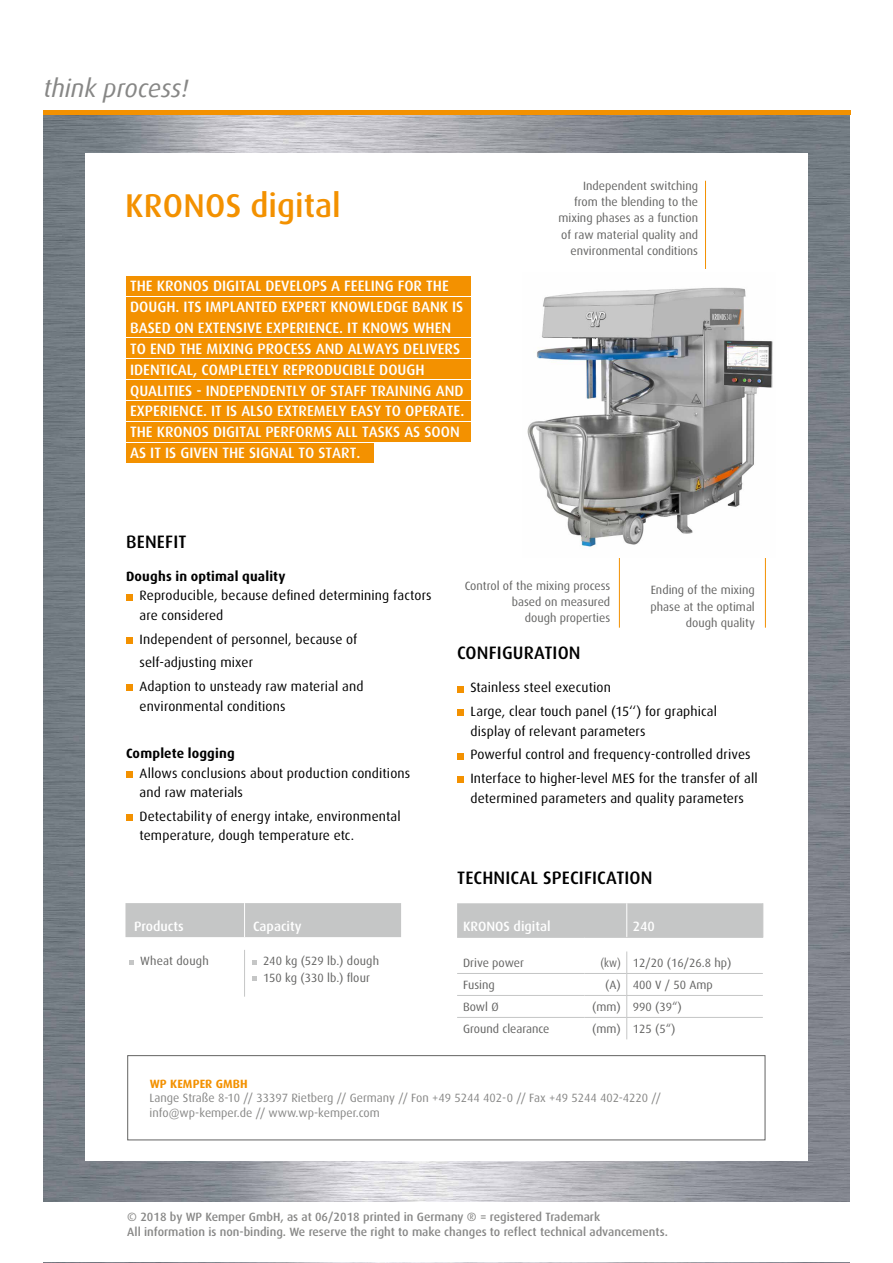
<style>
.page{position:relative;width:893px;height:1263px;background:#fff}
.page>*{position:absolute;margin:0;border:0;box-sizing:border-box;transform-origin:0 0}
.t1{font:500 33px "Dax Pro";color:#f39100}
.t2{font:italic 25.2px "Dax";color:#878786}
.t3{font:500 18px "Dax Pro";letter-spacing:.01em;color:#000}
.t4{font:500 15px/20.9px "Dax Pro";color:#fff}
.t5{font:13.5px/23.7px "Dax Pro";letter-spacing:.01em;color:#000}
.t6{font:700 13.5px "Dax Pro";letter-spacing:.015em;color:#000}
.t7{font:500 13.5px "Dax Pro";color:#fff}
.t8{font:12px/16.2px "Dax Pro";color:#636362;text-align:right}
.t9{font:500 12px/14.4px "Dax Pro";color:#878786}
.t10{font:12px/14.4px "Dax Pro";color:#878786}
.t11{font:12px "Dax Pro";color:#636362;scale:.86 1}
.t12{font:700 12px "Dax Pro";letter-spacing:.01em;color:#f39100}
.t13{font:12px "Dax Pro";letter-spacing:.02em;color:#636362}
</style>
<div class="page">
<img style="left:43px;top:114px;width:807px;height:1149px">
<div style="left:0;top:1203px;width:893px;height:59px;background:#fff"></div>
<div style="left:85px;top:153px;width:723px;height:1008px;background:#fff"></div>
<hr style="left:43px;top:110px;width:808px;height:4px;background:#f39100">
<div style="left:127px;top:1055px;width:638px;height:85px;border:1px solid #636362"></div>
<div style="left:127px;top:444px;width:247px;height:19px;background:#f39100"></div>
<div style="left:127px;top:423px;width:344px;height:19px;background:#f39100"></div>
<div style="left:125px;top:903px;width:276px;height:34px;background:#c5c6c6"></div>
<hr style="left:244px;top:950px;width:1px;height:47px;background:#c5c6c6">
<hr style="left:244px;top:903px;width:1px;height:34px;background:#fff">
<svg style="left:130px;top:960px;width:4px;height:4px"></svg>
<svg style="left:252px;top:960px;width:5px;height:4px"></svg>
<svg style="left:252px;top:976px;width:5px;height:5px"></svg>
<div style="left:127px;top:276px;width:344px;height:20px;background:#f39100"></div>
<div style="left:127px;top:318px;width:344px;height:19px;background:#f39100"></div>
<div style="left:127px;top:359px;width:344px;height:19px;background:#f39100"></div>
<div style="left:127px;top:339px;width:344px;height:19px;background:#f39100"></div>
<div style="left:127px;top:380px;width:344px;height:19px;background:#f39100"></div>
<div style="left:127px;top:401px;width:344px;height:19px;background:#f39100"></div>
<div style="left:127px;top:297px;width:344px;height:19px;background:#f39100"></div>
<hr style="left:705px;top:181px;width:1px;height:88px;background:#f39100">
<hr style="left:765px;top:527px;width:1px;height:101px;background:#f39100">
<div style="left:457px;top:903px;width:305px;height:34px;background:#c5c6c6"></div>
<hr style="left:457px;top:973px;width:128px;height:1px;background:#c5c6c6">
<hr style="left:585px;top:973px;width:42px;height:1px;background:#c5c6c6">
<hr style="left:627px;top:973px;width:136px;height:1px;background:#c5c6c6">
<hr style="left:457px;top:995px;width:128px;height:1px;background:#c5c6c6">
<hr style="left:585px;top:995px;width:42px;height:1px;background:#c5c6c6">
<hr style="left:627px;top:995px;width:136px;height:1px;background:#c5c6c6">
<hr style="left:457px;top:1017px;width:128px;height:1px;background:#c5c6c6">
<hr style="left:585px;top:1017px;width:42px;height:1px;background:#c5c6c6">
<hr style="left:627px;top:1017px;width:136px;height:1px;background:#c5c6c6">
<hr style="left:457px;top:937px;width:128px;height:1px;background:#c5c6c6">
<hr style="left:585px;top:937px;width:42px;height:1px;background:#c5c6c6">
<hr style="left:627px;top:937px;width:136px;height:1px;background:#c5c6c6">
<hr style="left:762px;top:903px;width:1px;height:34px;background:#c5c6c6">
<hr style="left:626px;top:903px;width:1px;height:34px;background:#fff">
<svg style="left:626px;top:951px;width:1px;height:88px"></svg>
<div style="left:126px;top:594px;width:7px;height:6px;background:#f39100"></div>
<div style="left:126px;top:637px;width:7px;height:7px;background:#f39100"></div>
<div style="left:126px;top:685px;width:7px;height:6px;background:#f39100"></div>
<div style="left:126px;top:771px;width:7px;height:7px;background:#f39100"></div>
<div style="left:126px;top:814px;width:7px;height:7px;background:#f39100"></div>
<div style="left:457px;top:686px;width:7px;height:6px;background:#f39100"></div>
<div style="left:457px;top:709px;width:7px;height:7px;background:#f39100"></div>
<div style="left:457px;top:753px;width:7px;height:6px;background:#f39100"></div>
<div style="left:457px;top:776px;width:7px;height:7px;background:#f39100"></div>
<hr style="left:619px;top:542px;width:1px;height:86px;background:#f39100">
<img style="left:527px;top:287px;width:246px;height:271px">
<h2 class="t2" style="left:43px;top:75px;width:147px">think process!</h2>
<h1 class="t1" style="left:125px;top:184px;width:217px">KRONOS digital</h1>
<p class="t4" style="left:130px;top:275px;width:336px">THE KRONOS DIGITAL DEVELOPS A FEELING FOR THE DOUGH. ITS IMPLANTED EXPERT KNOWLEDGE BANK IS BASED ON EXTENSIVE EXPERIENCE. IT KNOWS WHEN TO END THE MIXING PROCESS AND ALWAYS DELIVERS IDENTICAL, COMPLETELY REPRODUCIBLE DOUGH QUALITIES - INDEPENDENTLY OF STAFF TRAINING AND EXPERIENCE. IT IS ALSO EXTREMELY EASY TO OPERATE.<br>THE KRONOS DIGITAL PERFORMS ALL TASKS AS SOON AS IT IS GIVEN THE SIGNAL TO START.</p>
<p class="t8" style="left:558px;top:177px;width:141px">Independent switching from the blending to the mixing phases as a function of raw material quality and environmental conditions</p>
<h3 class="t3" style="left:126px;top:530px;width:62px">BENEFIT</h3>
<p class="t6" style="left:126px;top:567px;width:161px">Doughs in optimal quality</p>
<p class="t5" style="left:140px;top:585px;width:294px;line-height:19.5px">Reproducible, because defined determining factors are considered</p>
<p class="t5" style="left:140px;top:627px;width:225px">Independent of personnel, because of self-adjusting mixer<br>Adaption to unsteady raw material and</p>
<p class="t5" style="left:140px;top:694px;width:147px">environmental conditions</p>
<p class="t6" style="left:126px;top:745px;width:110px">Complete logging</p>
<p class="t5" style="left:140px;top:763px;width:272px;line-height:19.5px">Allows conclusions about production conditions and raw materials</p>
<p class="t5" style="left:140px;top:806px;width:263px;line-height:19.5px">Detectability of energy intake, environmental temperature, dough temperature etc.</p>
<p class="t7" style="left:134px;top:917px;width:51px">Products</p>
<p class="t7" style="left:253px;top:917px;width:50px">Capacity</p>
<p class="t13" style="left:140px;top:954px;width:70px">Wheat dough</p>
<p class="t8" style="left:263px;top:953px;width:118px;text-align:left">240 kg (529 lb.) dough<br>150 kg (330 lb.) flour</p>
<p class="t8" style="left:465px;top:577px;width:147px">Control of the mixing process based on measured<br>dough properties</p>
<p class="t8" style="left:650px;top:582px;width:106px">Ending of the mixing phase at the optimal dough quality</p>
<h3 class="t3" style="left:457px;top:641px;width:125px">CONFIGURATION</h3>
<p class="t5" style="left:470px;top:675px;width:248px">Stainless steel execution<br>Large, clear touch panel (15‘‘) for graphical</p>
<p class="t5" style="left:470px;top:719px;width:289px">display of relevant parameters<br>Powerful control and frequency-controlled drives<br>Interface to higher-level MES for the transfer of all</p>
<p class="t5" style="left:471px;top:786px;width:275px">determined parameters and quality parameters</p>
<h3 class="t3" style="left:457px;top:866px;width:197px">TECHNICAL SPECIFICATION</h3>
<p class="t7" style="left:463px;top:918px;width:89px">KRONOS digital</p>
<p class="t7" style="left:633px;top:918px;width:24px">240</p>
<p class="t8" style="left:463px;top:954px;width:62px">Drive power</p>
<p class="t11" style="left:600px;top:955px;width:154px">(kw) 12/20 (16/26.8 hp)</p>
<p class="t8" style="left:463px;top:976px;width:33px">Fusing</p>
<p class="t8" style="left:605px;top:976px;width:109px">(A) 400 V / 50 Amp</p>
<p class="t8" style="left:463px;top:998px;width:37px">Bowl Ø</p>
<p class="t8" style="left:592px;top:998px;width:91px">(mm) 990 (39“)</p>
<p class="t8" style="left:463px;top:1020px;width:88px">Ground clearance</p>
<p class="t8" style="left:592px;top:1020px;width:85px">(mm) 125 (5“)</p>
<p class="t12" style="left:150px;top:1076px;width:100px">WP KEMPER GMBH</p>
<p class="t10" style="left:150px;top:1091px;width:513px">Lange Straße 8-10 // 33397 Rietberg // Germany // Fon +49 5244 402-0 // Fax +49 5244 402-4220 // info@wp-kemper.de // www.wp-kemper.com</p>
<p class="t9" style="left:127px;top:1209px;width:542px">© 2018 by WP Kemper GmbH, as at 06/2018 printed in Germany ® = registered Trademark<br>All information is non-binding. We reserve the right to make changes to reflect technical advancements.</p>
</div>
